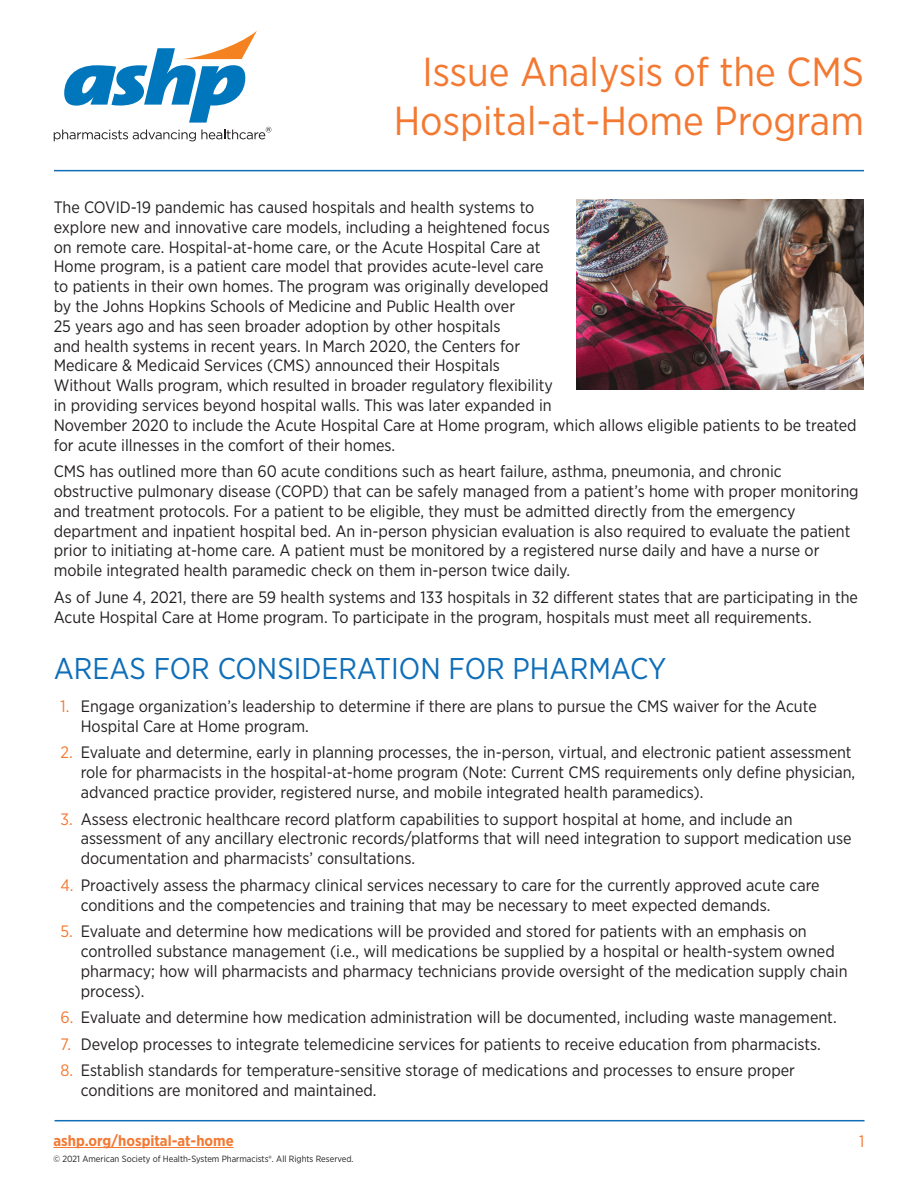
<style>
.page{position:relative;width:918px;height:1188px;background:#fff}
.page>*{position:absolute;margin:0;border:0;box-sizing:border-box;transform-origin:0 0}
.Paragraph_Style_1{font:40.5px/48.6px "Gotham Narrow";color:#f37932;text-align:right}
.Paragraph_Style_1-2{font:30px "Gotham Narrow";color:#0f6eb8}
.Body_Copy{font:16.5px/19.8px "Gotham Narrow";color:#231f20}
.t1{font:16.5px "Gotham Narrow";color:#f37932}
.Subtitle{font:700 15px "Gotham Narrow";color:#f37932}
.t2{font:9px "Gotham Narrow";color:#231f20}
.s1{color:#f37932}
</style>
<div class="page">
<hr style="left:53px;top:1147px;width:181px;height:1px;background:#f37932">
<hr style="left:55px;top:1120px;width:810px;height:1px;background:#0f6eb8">
<hr style="left:54px;top:170px;width:810px;height:1px;background:#0f6eb8">
<img style="left:576px;top:200px;width:288px;height:189px">
<svg style="left:54px;top:31px;width:217px;height:110px"></svg>
<p class="Paragraph_Style_1" style="left:394px;top:47px;width:472px">Issue Analysis of the CMS<br>Hospital-at-Home Program</p>
<p class="Body_Copy" style="left:54px;top:197px;width:805px">The COVID-19 pandemic has caused hospitals and health systems to<br>explore new and innovative care models, including a heightened focus<br>on remote care. Hospital-at-home care, or the Acute Hospital Care at<br>Home program, is a patient care model that provides acute-level care<br>to patients in their own homes. The program was originally developed<br>by the Johns Hopkins Schools of Medicine and Public Health over<br>25 years ago and has seen broader adoption by other hospitals<br>and health systems in recent years. In March 2020, the Centers for<br>Medicare &amp; Medicaid Services (CMS) announced their Hospitals<br>Without Walls program, which resulted in broader regulatory flexibility<br>in providing services beyond hospital walls. This was later expanded in<br>November 2020 to include the Acute Hospital Care at Home program, which allows eligible patients to be treated for acute illnesses in the comfort of their homes.</p>
<p class="Body_Copy" style="left:54px;top:461px;width:806px">CMS has outlined more than 60 acute conditions such as heart failure, asthma, pneumonia, and chronic obstructive pulmonary disease (COPD) that can be safely managed from a patient’s home with proper monitoring and treatment protocols. For a patient to be eligible, they must be admitted directly from the emergency department and inpatient hospital bed. An in-person physician evaluation is also required to evaluate the patient prior to initiating at-home care. A patient must be monitored by a registered nurse daily and have a nurse or mobile integrated health paramedic check on them in-person twice daily.</p>
<p class="Body_Copy" style="left:54px;top:587px;width:806px">As of June 4, 2021, there are 59 health systems and 133 hospitals in 32 different states that are participating in the<br>Acute Hospital Care at Home program. To participate in the program, hospitals must meet all requirements.</p>
<p class="Paragraph_Style_1-2" style="left:54px;top:650px;width:614px">AREAS FOR CONSIDERATION FOR PHARMACY</p>
<p class="Body_Copy" style="left:81px;top:696px;width:738px;text-indent:-20px"><span class="s1">1.</span> Engage organization’s leadership to determine if there are plans to pursue the CMS waiver for the Acute<br>Hospital Care at Home program.</p>
<p class="Body_Copy" style="left:81px;top:742px;width:776px;text-indent:-20px"><span class="s1">2.</span> Evaluate and determine, early in planning processes, the in-person, virtual, and electronic patient assessment role for pharmacists in the hospital-at-home program (Note: Current CMS requirements only define physician, advanced practice provider, registered nurse, and mobile integrated health paramedics).</p>
<p class="Body_Copy" style="left:81px;top:809px;width:772px;text-indent:-20px"><span class="s1">3.</span> Assess electronic healthcare record platform capabilities to support hospital at home, and include an assessment of any ancillary electronic records/platforms that will need integration to support medication use documentation and pharmacists’ consultations.</p>
<p class="Body_Copy" style="left:81px;top:875px;width:740px;text-indent:-20px"><span class="s1">4.</span> Proactively assess the pharmacy clinical services necessary to care for the currently approved acute care conditions and the competencies and training that may be necessary to meet expected demands.</p>
<p class="Body_Copy" style="left:81px;top:921px;width:768px;text-indent:-20px"><span class="s1">5.</span> Evaluate and determine how medications will be provided and stored for patients with an emphasis on controlled substance management (i.e., will medications be supplied by a hospital or health-system owned pharmacy; how will pharmacists and pharmacy technicians provide oversight of the medication supply chain process).</p>
<p class="Body_Copy" style="left:60px;top:1007px;width:778px"><span class="s1">6.</span> Evaluate and determine how medication administration will be documented, including waste management.</p>
<p class="Body_Copy" style="left:60px;top:1034px;width:762px"><span class="s1">7.</span> Develop processes to integrate telemedicine services for patients to receive education from pharmacists.</p>
<p class="Body_Copy" style="left:81px;top:1060px;width:716px;text-indent:-20px"><span class="s1">8.</span> Establish standards for temperature-sensitive storage of medications and processes to ensure proper conditions are monitored and maintained.</p>
<p class="Subtitle" style="left:53px;top:1131px;width:182px">ashp.org/hospital-at-home</p>
<p class="t1" style="left:859px;top:1131px;width:7px">1</p>
<p class="t2" style="left:53px;top:1153px;width:302px">© 2021 American Society of Health-System Pharmacists®. All Rights Reserved.</p>
</div>
